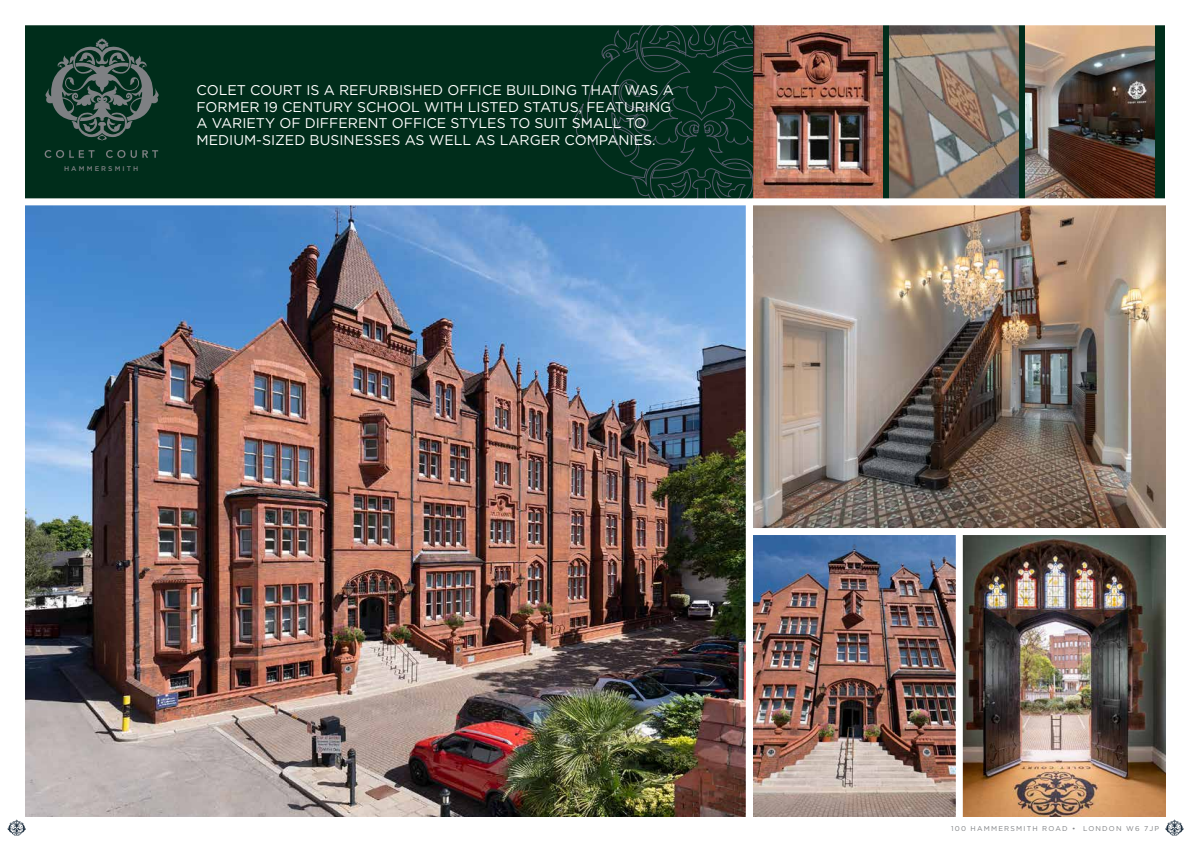
<style>
.page{position:relative;width:1191px;height:842px;background:#fff}
.page>*{position:absolute;margin:0;border:0;box-sizing:border-box;transform-origin:0 0}
.t1{font:14.1px/16.9px "Gotham";color:#fff}
.t2{font:7px "Gotham";letter-spacing:.17em;color:#7e8083}
.t3{font:500 6.8px "Gotham";letter-spacing:.3em;color:#7e8083}
</style>
<div class="page">
<img style="left:962px;top:535px;width:203px;height:281px">
<img style="left:753px;top:535px;width:202px;height:281px">
<div style="left:26px;top:25px;width:1139px;height:174px;background:#002d1b"></div>
<img style="left:1025px;top:25px;width:129px;height:173px">
<img style="left:889px;top:25px;width:129px;height:173px">
<svg style="left:570px;top:25px;width:183px;height:173px"></svg>
<svg style="left:44px;top:38px;width:115px;height:120px"></svg>
<svg style="left:1165px;top:820px;width:18px;height:16px"></svg>
<svg style="left:7px;top:820px;width:19px;height:16px"></svg>
<img style="left:26px;top:205px;width:720px;height:612px">
<img style="left:753px;top:25px;width:129px;height:173px">
<img style="left:753px;top:205px;width:412px;height:323px">
<div style="left:0;top:198px;width:1180px;height:7px;background:#fff"></div>
<p class="t3" style="left:64px;top:164px;width:76px">HAMMERSMITH</p>
<p class="t1" style="left:197px;top:81px;width:479px">COLET COURT IS A REFURBISHED OFFICE BUILDING THAT WAS A FORMER 19 CENTURY SCHOOL WITH LISTED STATUS, FEATURING A VARIETY OF DIFFERENT OFFICE STYLES TO SUIT SMALL TO MEDIUM-SIZED BUSINESSES AS WELL AS LARGER COMPANIES.</p>
<p class="t2" style="left:951px;top:824px;width:209px">100 HAMMERSMITH ROAD • LONDON W6 7JP</p>
</div>
